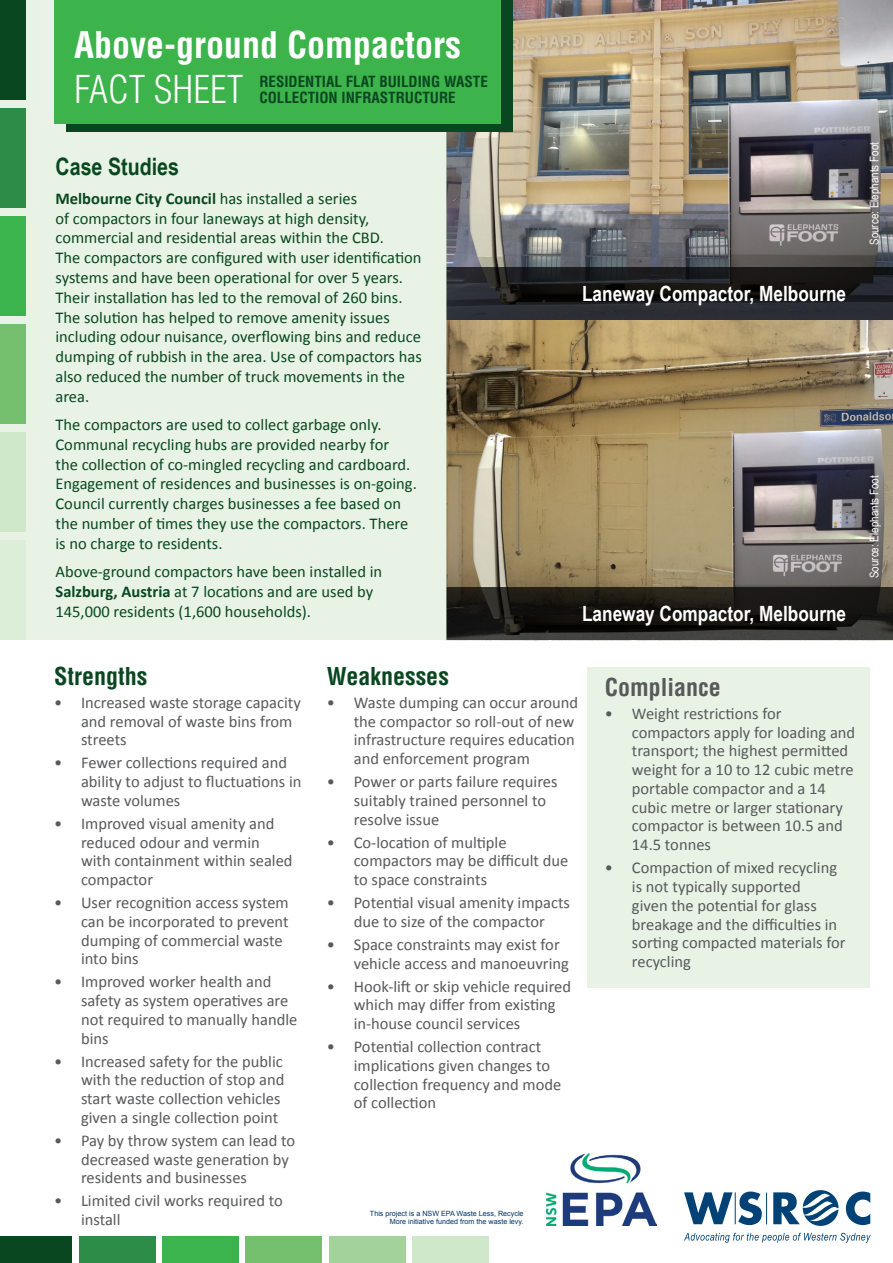
<style>
.page{position:relative;width:893px;height:1263px;background:#fff}
.page>*{position:absolute;margin:0;border:0;box-sizing:border-box;transform-origin:0 0}
.t1{font:300 condensed 37.5px "Helvetica LT Std";color:#fff}
.t2{font:700 condensed 36px "Helvetica LT Std";color:#fff}
.t3{font:700 condensed 24px "Helvetica LT Std";color:#094720}
.t4{font:700 24px "Arial Narrow";color:#094720}
.t5{font:700 condensed 24px "Helvetica LT Std";color:#58595b}
.t6{font:700 21px "Arial Narrow";color:#fff}
.t7{font:16.5px/18.8px "Calibri";color:#58595b}
.t8{font:16.5px/19.8px "Calibri";color:#094720}
.t9{font:700 condensed 15px/16.5px "Helvetica LT Std";color:#094720}
.t10{font:12px "Arial Narrow";color:#fff}
.t11{font:7.2px/8.7px "Arial";color:#036;text-align:right}
.s1{font-weight:700}
</style>
<div class="page">
<div style="left:79px;top:1236px;width:77px;height:27px;background:#2d8c48"></div>
<div style="left:329px;top:1236px;width:77px;height:27px;background:#a3d29b"></div>
<div style="left:162px;top:1236px;width:77px;height:27px;background:#3bb44d"></div>
<div style="left:412px;top:1236px;width:77px;height:27px;background:#cfe8ca"></div>
<div style="left:0;top:1236px;width:72px;height:27px;background:#094720"></div>
<div style="left:246px;top:1236px;width:76px;height:27px;background:#74bf6d"></div>
<svg style="left:684px;top:1192px;width:48px;height:32px"></svg>
<svg style="left:738px;top:1191px;width:24px;height:34px"></svg>
<svg style="left:846px;top:1191px;width:24px;height:34px"></svg>
<hr style="left:735px;top:1192px;width:1px;height:32px;background:#004275">
<hr style="left:766px;top:1192px;width:1px;height:32px;background:#004275">
<svg style="left:773px;top:1190px;width:66px;height:36px"></svg>
<svg style="left:684px;top:1233px;width:187px;height:10px"></svg>
<img style="left:547px;top:1154px;width:109px;height:71px">
<img style="left:446px;top:0;width:447px;height:587px">
<svg style="left:446px;top:267px;width:447px;height:53px;background:#1f2022"></svg>
<svg style="left:446px;top:587px;width:447px;height:53px;background:#1f1d1a"></svg>
<div style="left:0;top:0;width:446px;height:640px;background:#e8f3e5"></div>
<div style="left:0;top:108px;width:25px;height:100px;background:#2d8c48"></div>
<div style="left:0;top:432px;width:25px;height:100px;background:#cfe8ca"></div>
<div style="left:0;top:216px;width:25px;height:100px;background:#3bb44d"></div>
<div style="left:0;top:540px;width:25px;height:100px;background:#dcedd8"></div>
<div style="left:0;top:0;width:25px;height:100px;background:#094720"></div>
<div style="left:0;top:324px;width:25px;height:100px;background:#74bf6d"></div>
<div style="left:587px;top:668px;width:283px;height:320px;background:#e8f3e5"></div>
<div style="left:66px;top:0;width:446px;height:132px;background:#094720"></div>
<div style="left:54px;top:0;width:446px;height:123px;background:#3cb34b"></div>
<p class="t2" style="left:74px;top:22px;width:388px">Above-ground Compactors</p>
<p class="t1" style="left:74px;top:66px;width:171px">FACT SHEET</p>
<p class="t9" style="left:259px;top:73px;width:230px">RESIDENTIAL FLAT BUILDING WASTE<br>COLLECTION INFRASTRUCTURE</p>
<p class="t4" style="left:56px;top:149px;width:125px">Case Studies</p>
<p class="t8" style="left:56px;top:188px;width:368px"><span class="s1">Melbourne City Council</span> has installed a series<br>of compactors in four laneways at high density, commercial and residential areas within the CBD.<br>The compactors are configured with user identification systems and have been operational for over 5 years.<br>Their installation has led to the removal of 260 bins.<br>The solution has helped to remove amenity issues including odour nuisance, overflowing bins and reduce dumping of rubbish in the area. Use of compactors has also reduced the number of truck movements in the area.</p>
<p class="t8" style="left:56px;top:415px;width:363px">The compactors are used to collect garbage only.<br>Communal recycling hubs are provided nearby for<br>the collection of co-mingled recycling and cardboard.<br>Engagement of residences and businesses is on-going.<br>Council currently charges businesses a fee based on the number of times they use the compactors. There is no charge to residents.</p>
<p class="t8" style="left:56px;top:562px;width:328px">Above-ground compactors have been installed in<br><span class="s1">Salzburg, Austria</span> at 7 locations and are used by<br>145,000 residents (1,600 households).</p>
<p class="t6" style="left:582px;top:278px;width:266px">Laneway Compactor, Melbourne</p>
<p class="t10" style="left:865px;top:245px;width:104px;rotate:-90deg">Source: Elephants Foot</p>
<p class="t6" style="left:582px;top:597px;width:266px">Laneway Compactor, Melbourne</p>
<p class="t10" style="left:865px;top:578px;width:104px;rotate:-90deg">Source: Elephants Foot</p>
<p class="t3" style="left:54px;top:661px;width:95px">Strengths</p>
<p class="t7" style="left:81px;top:693px;width:221px;text-indent:-27px">• Increased waste storage capacity and removal of waste bins from streets</p>
<p class="t7" style="left:81px;top:753px;width:222px;text-indent:-27px">• Fewer collections required and ability to adjust to fluctuations in waste volumes</p>
<p class="t7" style="left:81px;top:814px;width:213px;text-indent:-27px">• Improved visual amenity and reduced odour and vermin with containment within sealed compactor</p>
<p class="t7" style="left:81px;top:893px;width:209px;text-indent:-27px">• User recognition access system can be incorporated to prevent dumping of commercial waste into bins</p>
<p class="t7" style="left:81px;top:973px;width:218px;text-indent:-27px">• Improved worker health and safety as system operatives are not required to manually handle bins</p>
<p class="t7" style="left:81px;top:1052px;width:205px;text-indent:-27px">• Increased safety for the public with the reduction of stop and start waste collection vehicles given a single collection point</p>
<p class="t7" style="left:81px;top:1131px;width:216px;text-indent:-27px">• Pay by throw system can lead to decreased waste generation by residents and businesses</p>
<p class="t7" style="left:81px;top:1192px;width:203px;text-indent:-27px">• Limited civil works required to install</p>
<p class="t3" style="left:327px;top:661px;width:124px">Weaknesses</p>
<p class="t7" style="left:354px;top:693px;width:226px;text-indent:-27px">• Waste dumping can occur around the compactor so roll-out of new infrastructure requires education and enforcement program</p>
<p class="t7" style="left:354px;top:772px;width:205px;text-indent:-27px">• Power or parts failure requires suitably trained personnel to resolve issue</p>
<p class="t7" style="left:354px;top:833px;width:216px;text-indent:-27px">• Co-location of multiple compactors may be difficult due to space constraints</p>
<p class="t7" style="left:327px;top:893px;width:245px;text-align:center">• Potential visual amenity impacts due to size of the compactor</p>
<p class="t7" style="left:354px;top:935px;width:217px;text-indent:-27px">• Space constraints may exist for vehicle access and manoeuvring</p>
<p class="t7" style="left:354px;top:977px;width:219px;text-indent:-27px">• Hook-lift or skip vehicle required which may differ from existing in-house council services</p>
<p class="t7" style="left:354px;top:1037px;width:209px;text-indent:-27px">• Potential collection contract implications given changes to collection frequency and mode of collection</p>
<p class="t11" style="left:370px;top:1209px;width:155px">This project is a NSW EPA Waste Less, Recycle<br>More initiative funded from the waste levy.</p>
<p class="t5" style="left:605px;top:672px;width:118px">Compliance</p>
<p class="t7" style="left:632px;top:704px;width:225px;text-indent:-27px">• Weight restrictions for compactors apply for loading and transport; the highest permitted weight for a 10 to 12 cubic metre portable compactor and a 14 cubic metre or larger stationary compactor is between 10.5 and<br>14.5 tonnes</p>
<p class="t7" style="left:632px;top:858px;width:215px;text-indent:-27px">• Compaction of mixed recycling is not typically supported<br>given the potential for glass breakage and the difficulties in sorting compacted materials for recycling</p>
</div>
